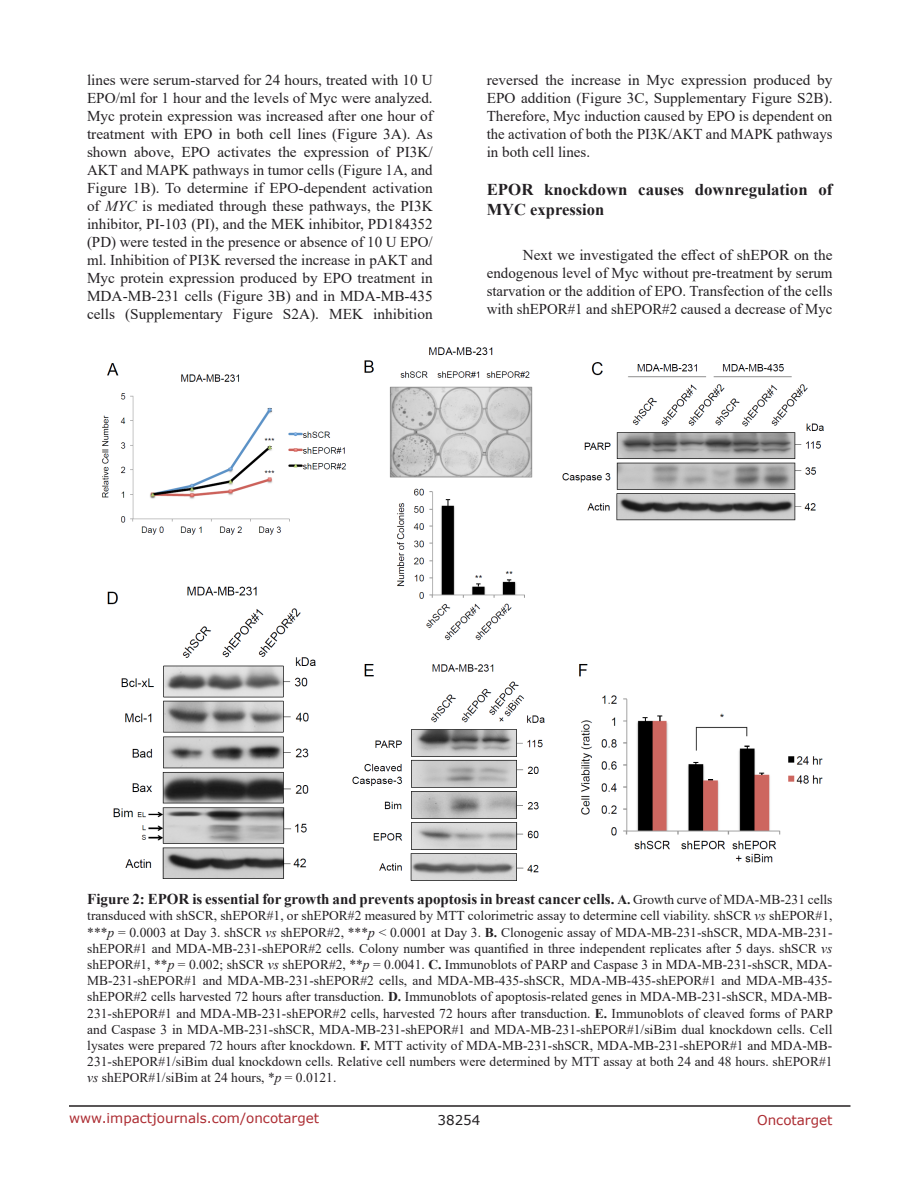
<style>
.page{position:relative;width:918px;height:1188px;background:#fff}
.page>*{position:absolute;margin:0;border:0;box-sizing:border-box;transform-origin:0 0}
.SubHeading{font:700 16.5px/19.8px "Times New Roman";color:#221f22}
.BodyText{font:15px/18px "Times New Roman";color:#221f22;text-align:justify}
.FigureText{font:700 15px "Times New Roman";color:#221f22}
.FigureText-2{font:13.5px/16.2px "Times New Roman";color:#221f22;text-align:justify}
.t1{font:13.5px "Verdana";color:#ac2b31}
.t2{font:13.5px "Verdana";color:#221f22}
.s1{font-style:italic}
.s2{font-size:13.5px}
.s3{font-weight:400;font-size:13.5px}
.s4{font-weight:700}
</style>
<div class="page">
<hr style="left:69px;top:1105px;width:781px;height:2px;background:#231f20">
<img style="left:101px;top:347px;width:723px;height:534px">
<p class="BodyText" style="left:87px;top:71px;width:347px">lines were serum-starved for 24 hours, treated with 10 U EPO/ml for 1 hour and the levels of Myc were analyzed.<br>Myc protein expression was increased after one hour of treatment with EPO in both cell lines (Figure 3A). As shown above, EPO activates the expression of PI3K/ AKT and MAPK pathways in tumor cells (Figure 1A, and Figure 1B). To determine if EPO-dependent activation of <span class="s1">MYC</span> is mediated through these pathways, the PI3K inhibitor, PI-103 (PI), and the MEK inhibitor, PD184352 (PD) were tested in the presence or absence of 10 U EPO/ ml. Inhibition of PI3K reversed the increase in pAKT and Myc protein expression produced by EPO treatment in MDA-MB-231 cells (Figure 3B) and in MDA-MB-435 cells (Supplementary Figure S2A). MEK inhibition</p>
<p class="BodyText" style="left:487px;top:71px;width:347px">reversed the increase in Myc expression produced by EPO addition (Figure 3C, Supplementary Figure S2B).<br>Therefore, Myc induction caused by EPO is dependent on the activation of both the PI3K/AKT and MAPK pathways in both cell lines.</p>
<p class="SubHeading" style="left:487px;top:179px;width:347px">EPOR knockdown causes downregulation of<br>MYC expression</p>
<p class="BodyText" style="left:487px;top:246px;width:347px;text-indent:36px">Next we investigated the effect of shEPOR on the endogenous level of Myc without pre-treatment by serum starvation or the addition of EPO. Transfection of the cells with shEPOR#1 and shEPOR#2 caused a decrease of Myc</p>
<p class="FigureText" style="left:87px;top:888px;width:747px">Figure 2: EPOR is essential for growth and prevents apoptosis in breast cancer cells. <span class="s2">A.</span> <span class="s3">Growth curve of MDA-MB-231 cells</span></p>
<p class="FigureText-2" style="left:87px;top:907px;width:747px">transduced with shSCR, shEPOR#1, or shEPOR#2 measured by MTT colorimetric assay to determine cell viability. shSCR <span class="s1">vs</span> shEPOR#1, ***<span class="s1">p</span> = 0.0003 at Day 3. shSCR <span class="s1">vs</span> shEPOR#2, ***<span class="s1">p</span> &lt; 0.0001 at Day 3. <span class="s4">B.</span> Clonogenic assay of MDA-MB-231-shSCR, MDA-MB-231- shEPOR#1 and MDA-MB-231-shEPOR#2 cells. Colony number was quantified in three independent replicates after 5 days. shSCR <span class="s1">vs </span>shEPOR#1, **<span class="s1">p</span> = 0.002; shSCR <span class="s1">vs</span> shEPOR#2, **<span class="s1">p</span> = 0.0041. <span class="s4">C.</span> Immunoblots of PARP and Caspase 3 in MDA-MB-231-shSCR, MDA-MB-231-shEPOR#1 and MDA-MB-231-shEPOR#2 cells, and MDA-MB-435-shSCR, MDA-MB-435-shEPOR#1 and MDA-MB-435- shEPOR#2 cells harvested 72 hours after transduction. <span class="s4">D.</span> Immunoblots of apoptosis-related genes in MDA-MB-231-shSCR, MDA-MB-231-shEPOR#1 and MDA-MB-231-shEPOR#2 cells, harvested 72 hours after transduction. <span class="s4">E.</span> Immunoblots of cleaved forms of PARP and Caspase 3 in MDA-MB-231-shSCR, MDA-MB-231-shEPOR#1 and MDA-MB-231-shEPOR#1/siBim dual knockdown cells. Cell lysates were prepared 72 hours after knockdown. <span class="s4">F.</span> MTT activity of MDA-MB-231-shSCR, MDA-MB-231-shEPOR#1 and MDA-MB-231-shEPOR#1/siBim dual knockdown cells. Relative cell numbers were determined by MTT assay at both 24 and 48 hours. shEPOR#1 <span class="s1">vs</span> shEPOR#1/siBim at 24 hours, *<span class="s1">p</span> = 0.0121.</p>
<p class="t1" style="left:69px;top:1109px;width:252px">www.impactjournals.com/oncotarget</p>
<p class="t2" style="left:438px;top:1111px;width:44px">38254</p>
<p class="t1" style="left:757px;top:1111px;width:77px">Oncotarget</p>
</div>
